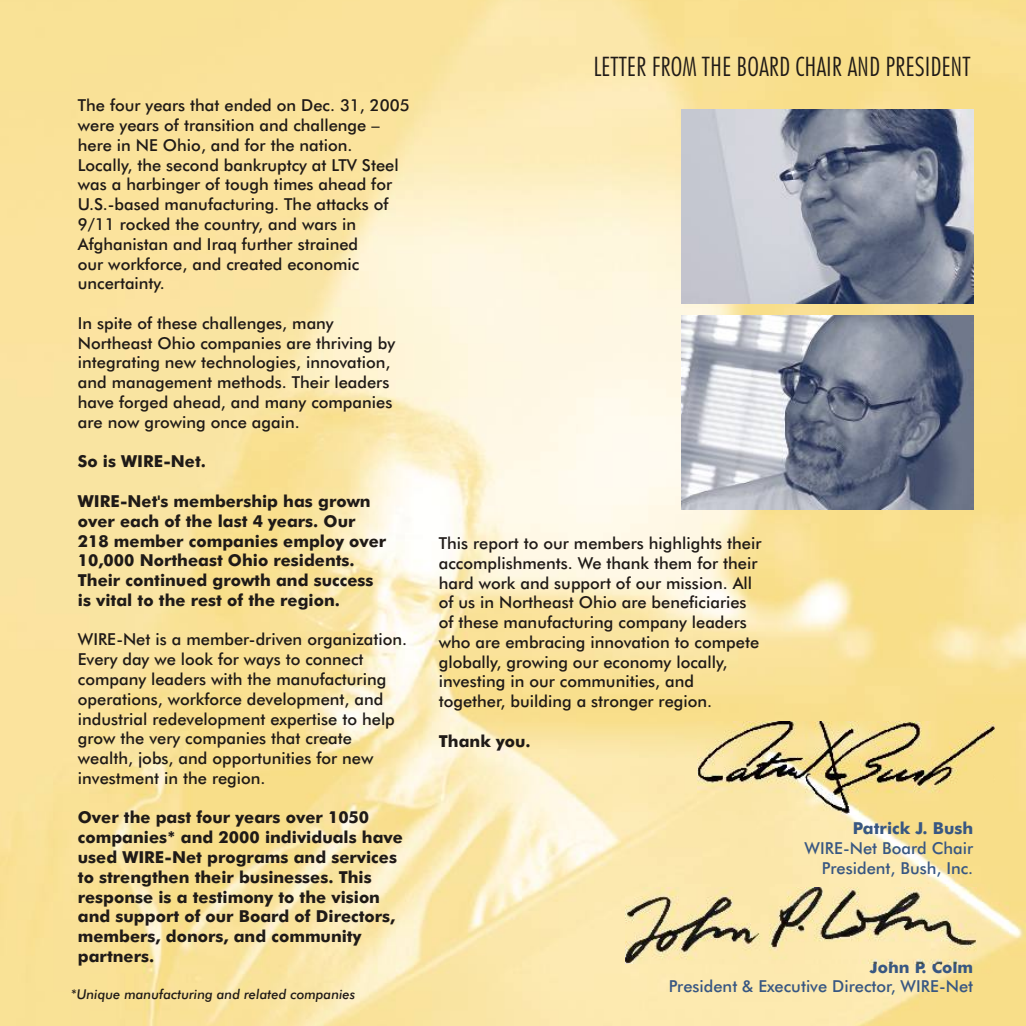
<style>
.page{position:relative;width:1026px;height:1026px;background:#fff}
.page>*{position:absolute;margin:0;border:0;box-sizing:border-box;transform-origin:0 0}
.t1{font:300 condensed 27px "Futura BT";color:#1f1a17}
.t2{font:500 16.5px/19.8px "Futura BT";color:#1f1a17}
.t3{font:500 16.5px/19.8px "Futura BT";color:#1f1a17}
.t4{font:500 16.5px/19.8px "Futura BT";color:#385782;text-align:right}
.t5{font:500 16.5px "Futura BT";color:#385782}
.t6{font:italic 500 13.5px "Futura BT";color:#1f1a17}
</style>
<div class="page">
<img style="left:0;top:0;width:1026px;height:1026px">
<img style="left:682px;top:315px;width:291px;height:195px">
<img style="left:682px;top:109px;width:291px;height:195px">
<img style="left:698px;top:722px;width:297px;height:93px">
<img style="left:625px;top:888px;width:351px;height:75px">
<p class="t2" style="left:78px;top:97px;width:333px">The four years that ended on Dec. 31, 2005 were years of transition and challenge – here in NE Ohio, and for the nation.<br>Locally, the second bankruptcy at LTV Steel was a harbinger of tough times ahead for U.S.-based manufacturing. The attacks of 9/11 rocked the country, and wars in Afghanistan and Iraq further strained<br>our workforce, and created economic uncertainty.</p>
<p class="t2" style="left:78px;top:315px;width:319px">In spite of these challenges, many Northeast Ohio companies are thriving by integrating new technologies, innovation, and management methods. Their leaders have forged ahead, and many companies are now growing once again.</p>
<p class="t3" style="left:78px;top:453px;width:130px">So is WIRE-Net.</p>
<p class="t3" style="left:78px;top:493px;width:310px">WIRE-Net's membership has grown over each of the last 4 years. Our 218 member companies employ over 10,000 Northeast Ohio residents.<br>Their continued growth and success is vital to the rest of the region.</p>
<p class="t2" style="left:78px;top:631px;width:331px">WIRE-Net is a member-driven organization.<br>Every day we look for ways to connect company leaders with the manufacturing operations, workforce development, and industrial redevelopment expertise to help grow the very companies that create wealth, jobs, and opportunities for new investment in the region.</p>
<p class="t3" style="left:78px;top:809px;width:327px">Over the past four years over 1050 companies* and 2000 individuals have used WIRE-Net programs and services to strengthen their businesses. This response is a testimony to the vision and support of our Board of Directors, members, donors, and community partners.</p>
<p class="t6" style="left:71px;top:989px;width:286px">*Unique manufacturing and related companies</p>
<h1 class="t1" style="left:594px;top:56px;width:379px">LETTER FROM THE BOARD CHAIR AND PRESIDENT</h1>
<p class="t2" style="left:439px;top:535px;width:324px">This report to our members highlights their accomplishments. We thank them for their hard work and support of our mission. All of us in Northeast Ohio are beneficiaries of these manufacturing company leaders who are embracing innovation to compete globally, growing our economy locally, investing in our communities, and together, building a stronger region.</p>
<p class="t3" style="left:439px;top:733px;width:93px">Thank you.</p>
<p class="t5" style="left:853px;top:822px;width:122px">Patrick J. Bush</p>
<p class="t4" style="left:805px;top:840px;width:170px">WIRE-Net Board Chair<br>President, Bush, Inc.</p>
<p class="t5" style="left:870px;top:960px;width:105px">John P. Colm</p>
<p class="t4" style="left:669px;top:978px;width:306px">President &amp; Executive Director, WIRE-Net</p>
</div>
